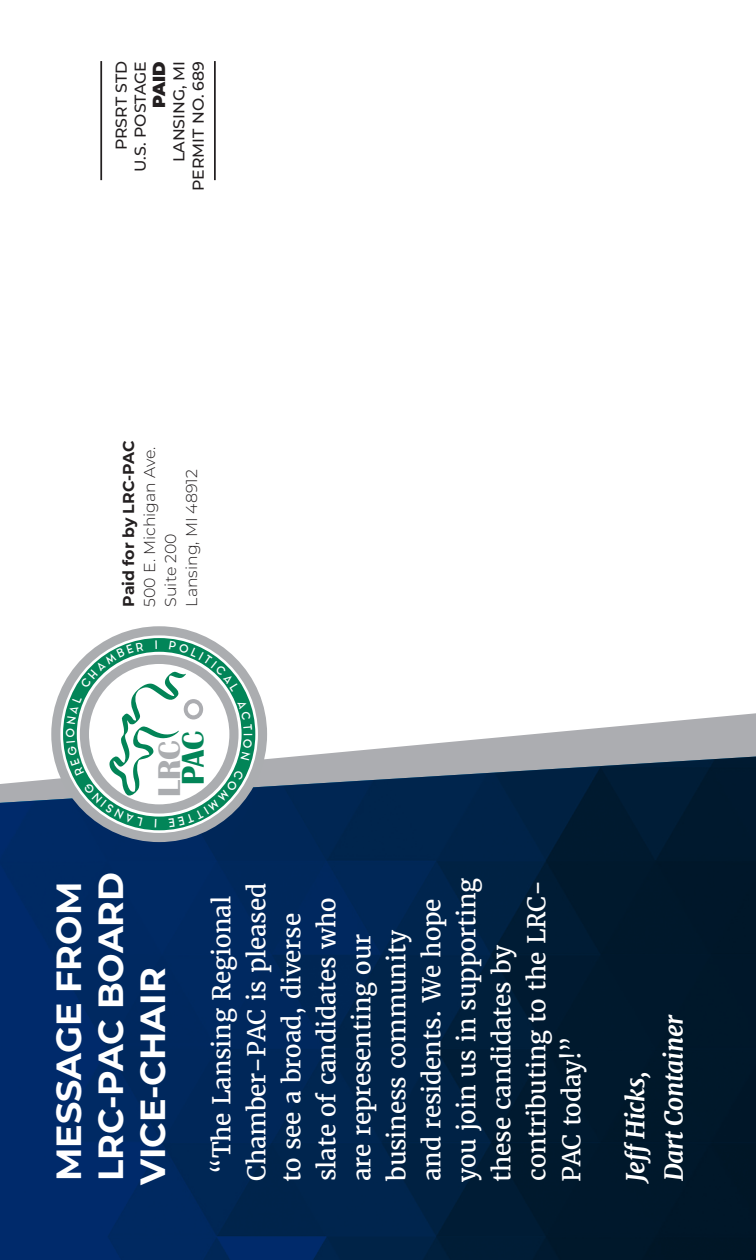
<style>
.page{position:relative;width:756px;height:1260px;background:#fff}
.page>*{position:absolute;margin:0;border:0;box-sizing:border-box;transform-origin:0 0}
.t1{font:700 35px/42px "Montserrat";color:#fff}
.t2{font:700 32.38px "Britannic";color:#abadb0}
.t3{font:700 32.38px "Britannic";color:#028558}
.t4{font:24.5px/35px "Merriweather";letter-spacing:-.01em;color:#fff}
.t5{font:italic 700 24.5px/38.5px "Merriweather";letter-spacing:-.01em;color:#fff}
.t6{font:900 17.5px "Montserrat";color:#231f20}
.t7{font:500 15.75px/19.2px "Montserrat";color:#231f20;text-align:right}
.t8{font:300 15.75px/21px "Montserrat";color:#231f20}
.t9{font:700 15.75px "Montserrat";color:#231f20}
.t10{font:11.55px "Aqua Grotesque";color:#fff}
</style>
<div class="page">
<svg style="left:51px;top:713px;width:705px;height:44px"></svg>
<img style="left:0;top:757px;width:756px;height:503px">
<svg style="left:56px;top:631px;width:207px;height:207px"></svg>
<div style="left:51px;top:626px;width:216px;height:216px;border:9px solid #abadb0;border-radius:50%"></div>
<hr style="left:100px;top:61px;width:2px;height:119px;background:#231f20">
<hr style="left:214px;top:61px;width:2px;height:119px;background:#231f20">
<svg style="left:67px;top:640px;width:185px;height:188px"></svg>
<p class="t7" style="left:111px;top:172px;width:112px;rotate:-90deg">PRSRT STD<br>U.S. POSTAGE</p>
<p class="t6" style="left:146px;top:108px;width:48px;rotate:-90deg">PAID</p>
<p class="t7" style="left:169px;top:191px;width:131px;rotate:-90deg">LANSING, MI<br>PERMIT NO. 689</p>
<p class="t9" style="left:117px;top:607px;width:168px;rotate:-90deg">Paid for by LRC-PAC</p>
<p class="t8" style="left:139px;top:607px;width:161px;rotate:-90deg">500 E. Michigan Ave.<br>Suite 200<br>Lansing, MI 48912</p>
<p class="t10" style="left:64px;top:738px;width:12px;rotate:-90deg">O</p>
<p class="t10" style="left:254px;top:733px;width:5px;rotate:90deg">I</p>
<h2 class="t2" style="left:151px;top:797px;width:58px;rotate:-90deg">LRC</h2>
<h2 class="t3" style="left:175px;top:785px;width:56px;rotate:-90deg">PAC</h2>
<h1 class="t1" style="left:46px;top:1185px;width:314px;rotate:-90deg">MESSAGE FROM<br>LRC-PAC BOARD<br>VICE-CHAIR</h1>
<p class="t4" style="left:204px;top:1182px;width:306px;text-indent:9px;rotate:-90deg">“The Lansing Regional<br>Chamber-PAC is pleased to see a broad, diverse slate of candidates who are representing our business community<br>and residents. We hope you join us in supporting these candidates by contributing to the LRC-<br>PAC today!”</p>
<p class="t5" style="left:617px;top:1182px;width:169px;rotate:-90deg">Jeff Hicks,<br>Dart Container</p>
</div>
